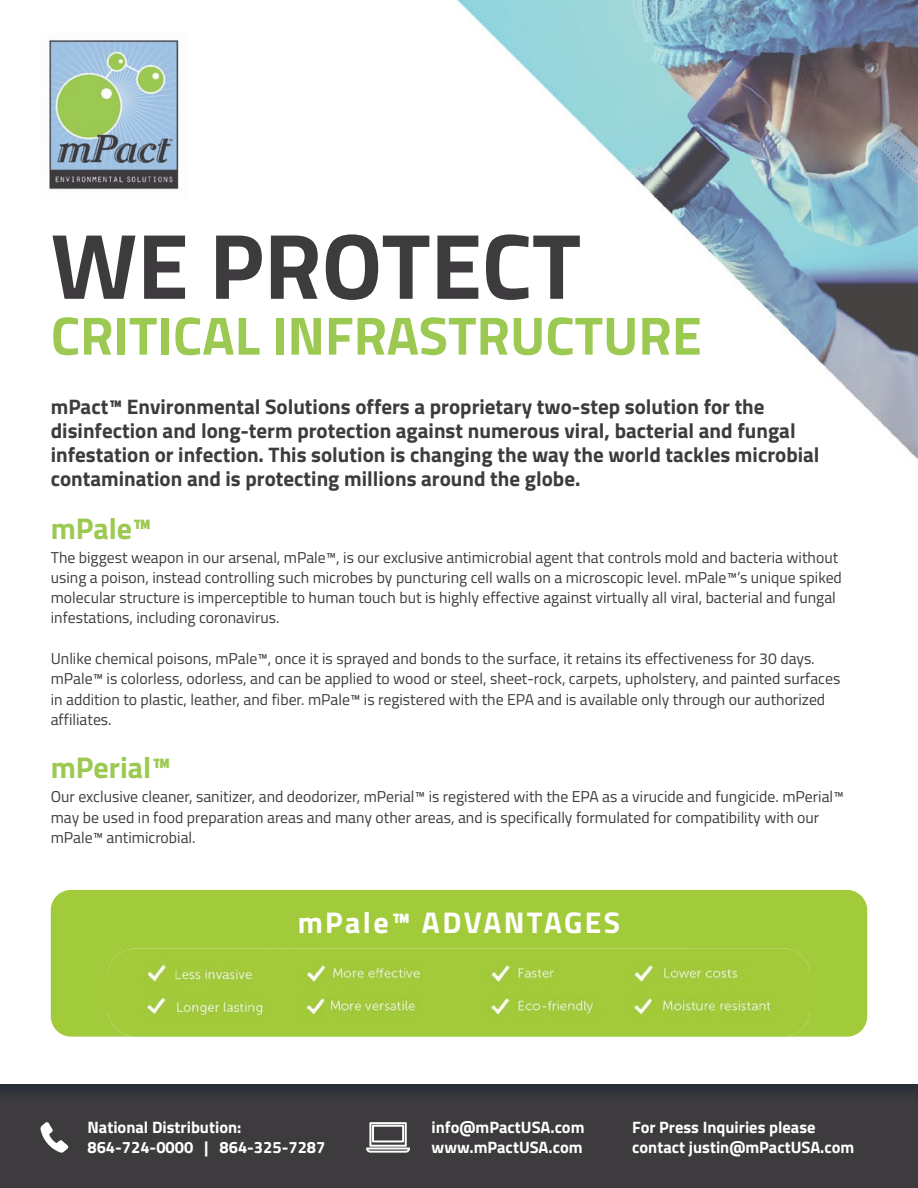
<style>
.page{position:relative;width:918px;height:1188px;background:#fff}
.page>*{position:absolute;margin:0;border:0;box-sizing:border-box;transform-origin:0 0}
.t1{font:700 93px "Titillium Web";color:#3e3b3e}
.t2{font:700 54px "Titillium Web";color:#9cc951}
.t3{font:700 30px "Titillium Web";letter-spacing:.08em;color:#fff}
.t4{font:700 30px "Titillium Web";color:#9cc951}
.t5{font:700 21px/24px "Titillium Web";color:#3e3b3e}
.t6{font:700 16.5px/19.8px "Titillium Web";color:#fff}
.t7{font:15.75px/20.2px "Titillium Web";color:#3e3b3e}
</style>
<div class="page">
<img style="left:457px;top:0;width:461px;height:459px">
<img style="left:49px;top:40px;width:130px;height:150px">
<div style="left:51px;top:890px;width:816px;height:147px;background:#a1cb3a;border-radius:20px"></div>
<img style="left:108px;top:948px;width:702px;height:89px">
<svg style="left:0;top:1084px;width:918px;height:104px;background:#3c393d"></svg>
<svg style="left:366px;top:1122px;width:44px;height:31px"></svg>
<svg style="left:40px;top:1122px;width:28px;height:31px"></svg>
<h1 class="t1" style="left:51px;top:195px;width:532px">WE PROTECT</h1>
<h2 class="t2" style="left:51px;top:294px;width:653px">CRITICAL INFRASTRUCTURE</h2>
<p class="t5" style="left:51px;top:393px;width:770px">mPact™ Environmental Solutions offers a proprietary two-step solution for the disinfection and long-term protection against numerous viral, bacterial and fungal infestation or infection. This solution is changing the way the world tackles microbial contamination and is protecting millions around the globe.</p>
<h3 class="t4" style="left:51px;top:505px;width:102px">mPale™</h3>
<p class="t7" style="left:51px;top:546px;width:793px">The biggest weapon in our arsenal, mPale™, is our exclusive antimicrobial agent that controls mold and bacteria without using a poison, instead controlling such microbes by puncturing cell walls on a microscopic level. mPale™’s unique spiked molecular structure is imperceptible to human touch but is highly effective against virtually all viral, bacterial and fungal infestations, including coronavirus.</p>
<p class="t7" style="left:51px;top:647px;width:791px">Unlike chemical poisons, mPale™, once it is sprayed and bonds to the surface, it retains its effectiveness for 30 days. mPale™ is colorless, odorless, and can be applied to wood or steel, sheet-rock, carpets, upholstery, and painted surfaces in addition to plastic, leather, and fiber. mPale™ is registered with the EPA and is available only through our authorized affiliates.</p>
<h3 class="t4" style="left:51px;top:745px;width:122px">mPerial™</h3>
<p class="t7" style="left:51px;top:786px;width:795px">Our exclusive cleaner, sanitizer, and deodorizer, mPerial™ is registered with the EPA as a virucide and fungicide. mPerial™ may be used in food preparation areas and many other areas, and is specifically formulated for compatibility with our mPale™ antimicrobial.</p>
<h3 class="t3" style="left:298px;top:899px;width:324px">mPale™ ADVANTAGES</h3>
<p class="t6" style="left:87px;top:1117px;width:239px">National Distribution:<br>864-724-0000 | 864-325-7287</p>
<p class="t6" style="left:432px;top:1117px;width:155px">info@mPactUSA.com www.mPactUSA.com</p>
<p class="t6" style="left:632px;top:1117px;width:224px">For Press Inquiries please contact justin@mPactUSA.com</p>
</div>
